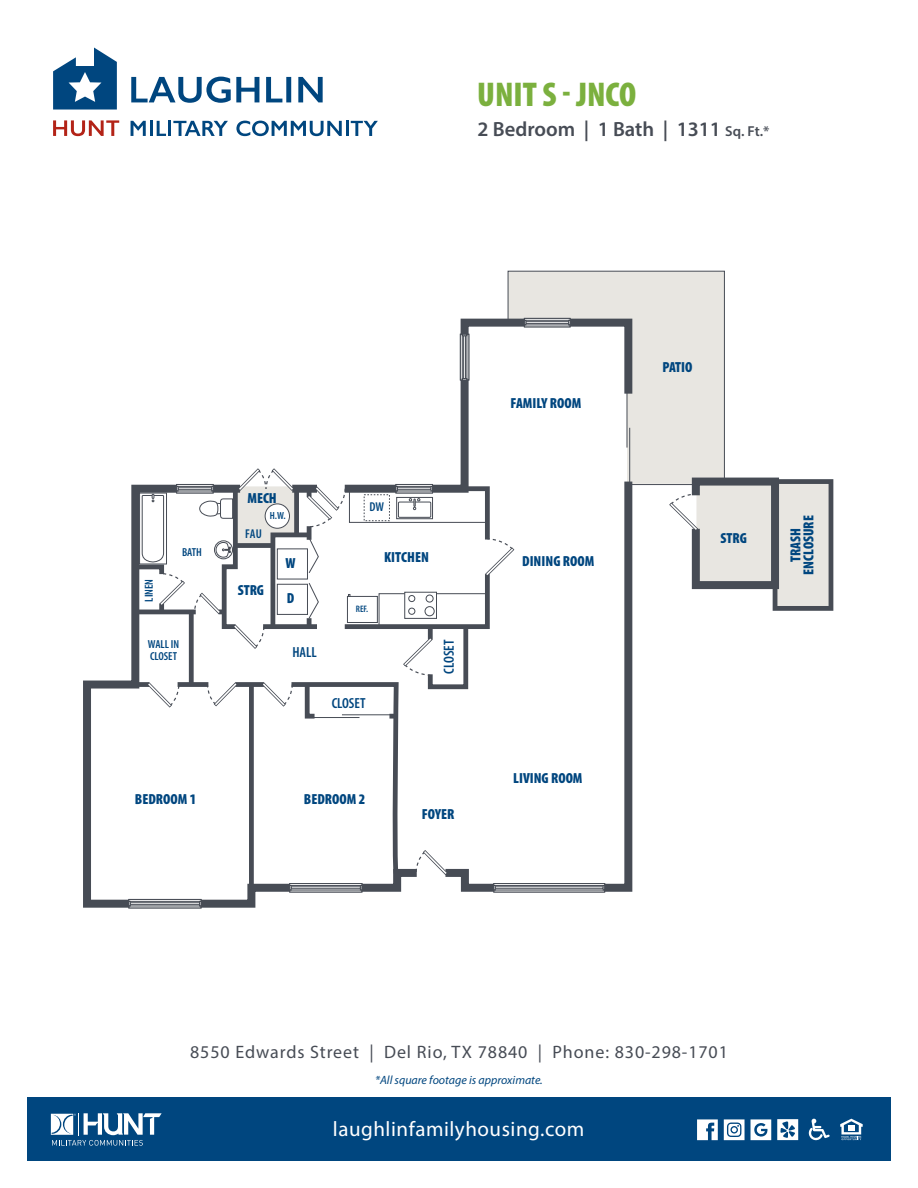
<style>
.page{position:relative;width:918px;height:1188px;background:#fff}
.page>*{position:absolute;margin:0;border:0;box-sizing:border-box;transform-origin:0 0}
.t1{font:900 condensed 34.5px "Myriad Pro";color:#7bb03e}
.t2{font:21px "Myriad Pro";letter-spacing:.025em;color:#fff}
.t3{font:600 20.55px "Myriad Pro";color:#474c55}
.t4{font:18px "Myriad Pro";letter-spacing:.05em;color:#474c55}
.t5{font:900 condensed 14.7px/13px "Myriad Pro";color:#00467f;text-align:center}
.t6{font:600 condensed 14.7px "Myriad Pro";color:#00467f}
.t7{font:600 condensed 12.9px "Myriad Pro";color:#00467f}
.t8{font:600 condensed 12.75px "Myriad Pro";color:#00467f}
.t9{font:italic 12px "Myriad Pro";color:#00467f}
.t10{font:600 condensed 11.7px/11.7px "Myriad Pro";color:#00467f}
.t11{font:600 condensed 10.35px "Myriad Pro";color:#00467f}
.t12{font:600 condensed 9.45px "Myriad Pro";color:#00467f}
.s1{font-size:14.4px}
</style>
<div class="page">
<div style="left:27px;top:1098px;width:864px;height:63px;background:#00467f"></div>
<svg style="left:51px;top:1113px;width:111px;height:33px"></svg>
<svg style="left:53px;top:120px;width:66px;height:16px"></svg>
<svg style="left:131px;top:121px;width:15px;height:15px"></svg>
<hr style="left:150px;top:121px;width:3px;height:15px;background:#00467f">
<svg style="left:157px;top:121px;width:9px;height:15px"></svg>
<hr style="left:168px;top:121px;width:3px;height:15px;background:#00467f">
<svg style="left:173px;top:121px;width:55px;height:15px"></svg>
<svg style="left:236px;top:121px;width:106px;height:15px"></svg>
<hr style="left:346px;top:121px;width:3px;height:15px;background:#00467f">
<svg style="left:351px;top:121px;width:27px;height:15px"></svg>
<svg style="left:53px;top:48px;width:64px;height:62px"></svg>
<svg style="left:131px;top:77px;width:192px;height:26px"></svg>
<svg style="left:840px;top:1119px;width:23px;height:21px"></svg>
<svg style="left:809px;top:1119px;width:21px;height:21px"></svg>
<svg style="left:697px;top:1119px;width:21px;height:21px"></svg>
<svg style="left:751px;top:1119px;width:20px;height:21px"></svg>
<svg style="left:724px;top:1119px;width:21px;height:21px"></svg>
<svg style="left:777px;top:1119px;width:21px;height:21px"></svg>
<div style="left:176px;top:484px;width:38px;height:9px;background:#969a9e"></div>
<hr style="left:176px;top:491px;width:38px;height:2px;background:#fff">
<div style="left:176px;top:484px;width:38px;height:3px;background:#fff;border:1px solid #474c55"></div>
<div style="left:178px;top:487px;width:34px;height:3px;background:#fff;border:1px solid #474c55"></div>
<div style="left:128px;top:899px;width:73px;height:9px;background:#95989d"></div>
<hr style="left:128px;top:906px;width:73px;height:2px;background:#fff">
<div style="left:128px;top:899px;width:73px;height:3px;background:#fff;border:1px solid #474c55"></div>
<div style="left:130px;top:902px;width:70px;height:3px;background:#fff;border:1px solid #474c55"></div>
<div style="left:493px;top:883px;width:112px;height:9px;background:#999ca1"></div>
<hr style="left:493px;top:890px;width:112px;height:2px;background:#fff">
<div style="left:493px;top:883px;width:112px;height:3px;background:#fff;border:1px solid #474c55"></div>
<div style="left:495px;top:886px;width:109px;height:3px;background:#fff;border:1px solid #474c55"></div>
<div style="left:460px;top:334px;width:9px;height:46px;background:#8e9197"></div>
<div style="left:467px;top:334px;width:2px;height:46px;background:#fff;border:1px solid #474c55"></div>
<div style="left:460px;top:334px;width:3px;height:46px;background:#fff;border:1px solid #474c55"></div>
<div style="left:463px;top:335px;width:3px;height:44px;background:#fff;border:1px solid #474c55"></div>
<svg style="left:597px;top:482px;width:39px;height:411px"></svg>
<svg style="left:83px;top:484px;width:102px;height:425px"></svg>
<svg style="left:459px;top:318px;width:48px;height:24px"></svg>
<hr style="left:135px;top:610px;width:61px;height:4px;background:#474c55">
<div style="left:159px;top:604px;width:5px;height:8px;background:#474c55"></div>
<div style="left:189px;top:612px;width:5px;height:74px;background:#474c55"></div>
<div style="left:135px;top:682px;width:14px;height:5px;background:#474c55"></div>
<div style="left:178px;top:682px;width:30px;height:5px;background:#474c55"></div>
<svg style="left:507px;top:270px;width:218px;height:212px"></svg>
<hr style="left:628px;top:484px;width:68px;height:1px;background:#474c55">
<svg style="left:667px;top:474px;width:167px;height:137px"></svg>
<svg style="left:131px;top:486px;width:56px;height:122px"></svg>
<svg style="left:193px;top:372px;width:324px;height:537px"></svg>
<svg style="left:145px;top:680px;width:35px;height:30px"></svg>
<hr style="left:627px;top:393px;width:1px;height:55px;background:#474c55">
<hr style="left:629px;top:428px;width:1px;height:56px;background:#474c55">
<hr style="left:342px;top:714px;width:48px;height:1px;background:#474c55">
<hr style="left:310px;top:717px;width:50px;height:1px;background:#474c55">
<div style="left:265px;top:504px;width:25px;height:24px;background:#fff;border-radius:50%"></div>
<div style="left:265px;top:503px;width:25px;height:26px;border:1px solid #474c55;border-radius:50%"></div>
<h1 class="t1" style="left:477px;top:76px;width:161px">UNIT S JNCO</h1>
<h3 class="t3" style="left:477px;top:116px;width:294px">2 Bedroom | 1 Bath | 1311 <span class="s1">Sq. Ft.*</span></h3>
<p class="t5" style="left:247px;top:491px;width:31px">MECH</p>
<p class="t11" style="left:270px;top:510px;width:17px">H.W.</p>
<p class="t7" style="left:369px;top:500px;width:16px">DW</p>
<p class="t8" style="left:245px;top:527px;width:18px">FAU</p>
<p class="t10" style="left:182px;top:547px;width:21px">BATH</p>
<p class="t5" style="left:285px;top:557px;width:12px">W</p>
<p class="t5" style="left:384px;top:550px;width:46px">KITCHEN</p>
<p class="t10" style="left:143px;top:602px;width:24px;rotate:-90deg">LINEN</p>
<p class="t5" style="left:238px;top:584px;width:28px">STRG</p>
<p class="t5" style="left:287px;top:592px;width:9px">D</p>
<p class="t12" style="left:356px;top:604px;width:14px">REF.</p>
<p class="t10" style="left:148px;top:639px;width:33px">WALL IN<br>CLOSET</p>
<p class="t6" style="left:292px;top:644px;width:26px">HALL</p>
<p class="t6" style="left:441px;top:674px;width:35px;rotate:-90deg">CLOSET</p>
<p class="t6" style="left:332px;top:695px;width:35px">CLOSET</p>
<p class="t5" style="left:135px;top:793px;width:63px">BEDROOM 1</p>
<p class="t5" style="left:304px;top:793px;width:63px">BEDROOM 2</p>
<p class="t5" style="left:422px;top:808px;width:34px">FOYER</p>
<p class="t5" style="left:510px;top:397px;width:72px">FAMILY ROOM</p>
<p class="t5" style="left:522px;top:555px;width:74px">DINING ROOM</p>
<p class="t5" style="left:513px;top:771px;width:71px">LIVING ROOM</p>
<p class="t5" style="left:663px;top:361px;width:31px">PATIO</p>
<p class="t5" style="left:720px;top:532px;width:28px">STRG</p>
<p class="t5" style="left:789px;top:575px;width:61px;rotate:-90deg">TRASH<br>ENCLOSURE</p>
<p class="t4" style="left:190px;top:1041px;width:539px">8550 Edwards Street | Del Rio, TX 78840 | Phone: 830-298-1701</p>
<p class="t9" style="left:375px;top:1072px;width:169px">*All square footage is approximate.</p>
<h2 class="t2" style="left:333px;top:1116px;width:253px">laughlinfamilyhousing.com</h2>
</div>
